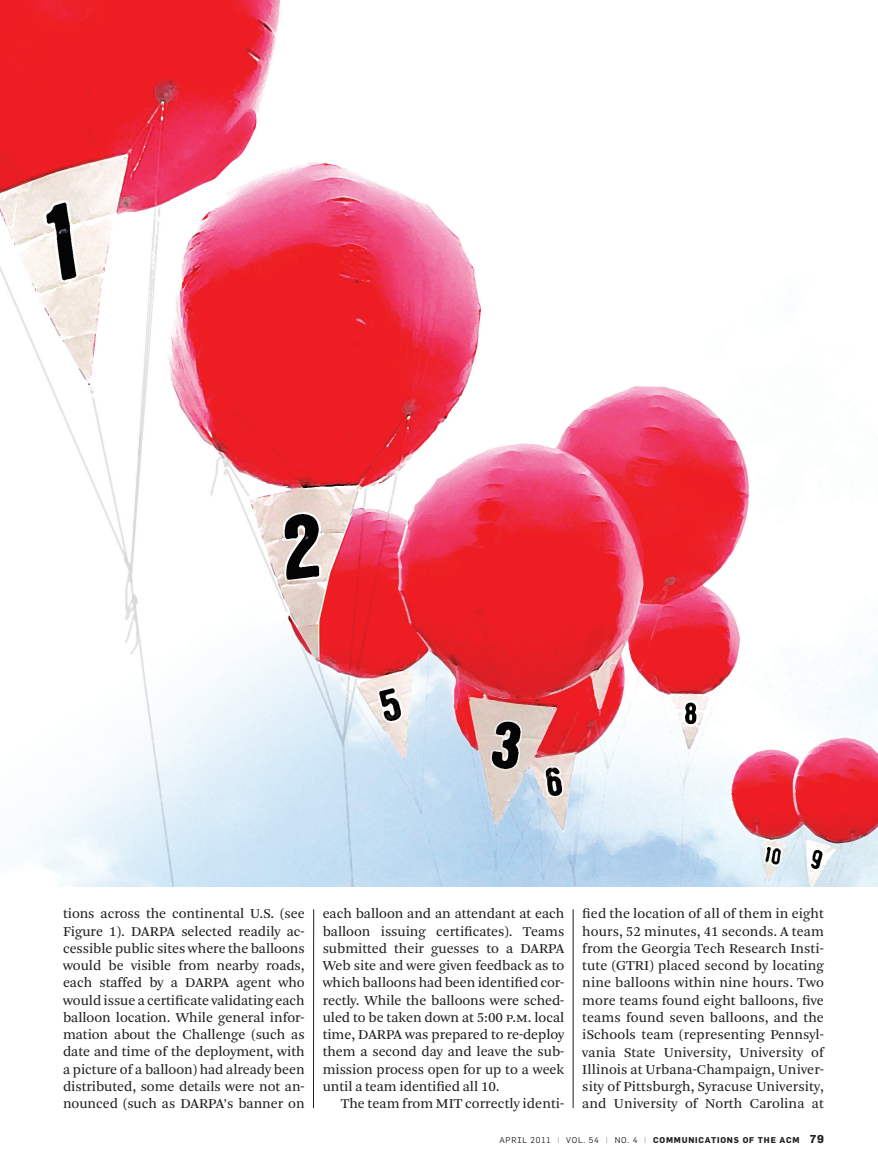
<style>
.page{position:relative;width:878px;height:1175px;background:#fff}
.page>*{position:absolute;margin:0;border:0;box-sizing:border-box;transform-origin:0 0}
.t1{font:14.25px/17.2px "Arnhem Blond";letter-spacing:-.005em;color:#231f20;text-align:justify}
.t2{font:700 8.25px "Flama";letter-spacing:.1em;color:#231f20}
.t3{font:8.25px "Flama";color:#231f20}
.s1{font-weight:400}
.s2{font-weight:400;color:#939598}
.s3{font-size:11.25px}
</style>
<div class="page">
<hr style="left:313px;top:909px;width:1px;height:199px;background:#231f20">
<hr style="left:573px;top:909px;width:1px;height:199px;background:#231f20">
<img style="left:0;top:0;width:878px;height:886px">
<p class="t1" style="left:63px;top:905px;width:243px">tions across the continental U.S. (see Figure 1). DARPA selected readily ac&shy;cessible public sites where the balloons would be visible from nearby roads, each staffed by a DARPA agent who would issue a certificate validating each balloon location. While general infor&shy;mation about the Challenge (such as date and time of the deployment, with a picture of a balloon) had already been distributed, some details were not an&shy;nounced (such as DARPA’s banner on</p>
<p class="t1" style="left:323px;top:905px;width:243px">each balloon and an attendant at each balloon issuing certificates). Teams submitted their guesses to a DARPA Web site and were given feedback as to which balloons had been identified cor&shy;rectly. While the balloons were sched&shy;uled to be taken down at 5:00 p.m. local time, DARPA was prepared to re-deploy them a second day and leave the sub&shy;mission process open for up to a week until a team identified all 10.</p>
<p class="t1" style="left:341px;top:1095px;width:225px">The team from MIT correctly identi-</p>
<p class="t1" style="left:582px;top:905px;width:243px">fied the location of all of them in eight hours, 52 minutes, 41 seconds. A team from the Georgia Tech Research Insti&shy;tute (GTRI) placed second by locating nine balloons within nine hours. Two more teams found eight balloons, five teams found seven balloons, and the iSchools team (representing Pennsyl&shy;vania State University, University of Illinois at Urbana-Champaign, Univer&shy;sity of Pittsburgh, Syracuse University, and University of North Carolina at</p>
<p class="t3" style="left:499px;top:1134px;width:7px">APRIL</p>
<p class="t2" style="left:530px;top:1134px;width:295px"><span class="s1">2011</span> <span class="s2">|</span> <span class="s1">VOL. 54</span> <span class="s2">|</span> <span class="s1">NO. 4</span> <span class="s2">|</span> COMMUNICATIONS OF THE ACM <span class="s3">79</span></p>
</div>
